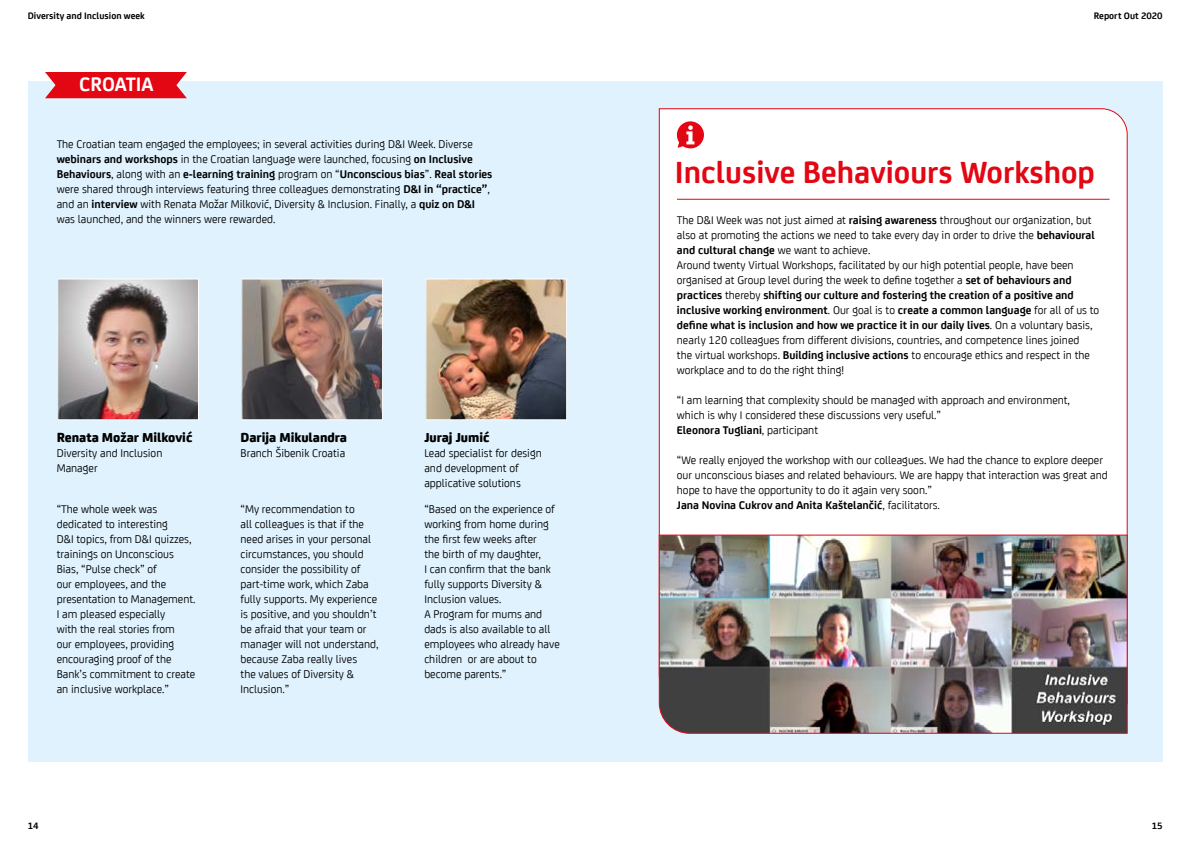
<style>
.page{position:relative;width:1191px;height:842px;background:#fff}
.page>*{position:absolute;margin:0;border:0;box-sizing:border-box;transform-origin:0 0}
.t1{font:700 33px "Uni Credit";color:#e30613}
.t2{font:700 21px "Uni Credit";color:#fff}
.t3{font:800 14px "Uni Credit";color:#000}
.t4{font:12px/15px "Uni Credit";color:#000}
.t5{font:700 10px "Uni Credit";color:#000}
.s1{font-weight:700}
</style>
<div class="page">
<div style="left:28px;top:81px;width:1134px;height:680px;background:#dff2fd"></div>
<svg style="left:45px;top:72px;width:142px;height:26px;background:#e31824"></svg>
<img style="left:59px;top:280px;width:138px;height:138px">
<div style="left:57px;top:278px;width:142px;height:142px;border:1px solid #fff"></div>
<img style="left:243px;top:280px;width:138px;height:138px">
<div style="left:241px;top:278px;width:142px;height:142px;border:1px solid #fff"></div>
<img style="left:427px;top:280px;width:138px;height:138px">
<div style="left:425px;top:278px;width:142px;height:142px;border:1px solid #fff"></div>
<div style="left:658px;top:108px;width:470px;height:426px;background:#fff"></div>
<hr style="left:677px;top:199px;width:432px;height:1px;background:#e30613">
<svg style="left:677px;top:121px;width:27px;height:27px"></svg>
<img style="left:658px;top:534px;width:470px;height:200px">
<p class="t5" style="left:28px;top:8px;width:118px">Diversity and Inclusion week</p>
<p class="t5" style="left:1093px;top:8px;width:70px">Report Out 2020</p>
<h2 class="t2" style="left:79px;top:69px;width:76px">CROATIA</h2>
<p class="t4" style="left:57px;top:136px;width:437px">The Croatian team engaged the employees; in several activities during D&amp;I Week. Diverse <span class="s1">webinars and workshops</span> in the Croatian language were launched, focusing <span class="s1">on Inclusive Behaviours</span>, along with an <span class="s1">e-learning training</span> program on “<span class="s1">Unconscious bias</span>”. <span class="s1">Real stories </span>were shared through interviews featuring three colleagues demonstrating <span class="s1">D&amp;I in “practice”</span>, and an <span class="s1">interview</span> with Renata Možar Milković, Diversity &amp; Inclusion. Finally, a <span class="s1">quiz on D&amp;I </span>was launched, and the winners were rewarded.</p>
<p class="t3" style="left:57px;top:426px;width:137px">Renata Možar Milković</p>
<p class="t4" style="left:57px;top:444px;width:107px">Diversity and Inclusion<br>Manager</p>
<p class="t3" style="left:240px;top:426px;width:108px">Darija Mikulandra</p>
<p class="t4" style="left:240px;top:444px;width:106px">Branch Šibenik Croatia</p>
<p class="t3" style="left:424px;top:426px;width:67px">Juraj Jumić</p>
<p class="t4" style="left:424px;top:444px;width:119px">Lead specialist for design and development of applicative solutions</p>
<p class="t4" style="left:57px;top:501px;width:140px">“The whole week was dedicated to interesting<br>D&amp;I topics, from D&amp;I quizzes, trainings on Unconscious<br>Bias, “Pulse check” of<br>our employees, and the presentation to Management.<br>I am pleased especially<br>with the real stories from<br>our employees, providing encouraging proof of the<br>Bank’s commitment to create an inclusive workplace.”</p>
<p class="t4" style="left:240px;top:501px;width:140px">“My recommendation to<br>all colleagues is that if the need arises in your personal circumstances, you should consider the possibility of part-time work, which Zaba fully supports. My experience is positive, and you shouldn’t be afraid that your team or manager will not understand, because Zaba really lives<br>the values of Diversity &amp;<br>Inclusion.”</p>
<p class="t4" style="left:424px;top:501px;width:137px">“Based on the experience of working from home during the first few weeks after<br>the birth of my daughter,<br>I can confirm that the bank fully supports Diversity &amp;<br>Inclusion values.<br>A Program for mums and dads is also available to all employees who already have children or are about to become parents.”</p>
<h1 class="t1" style="left:675px;top:147px;width:421px">Inclusive Behaviours Workshop</h1>
<p class="t4" style="left:677px;top:212px;width:424px">The D&amp;I Week was not just aimed at <span class="s1">raising awareness</span> throughout our organization, but also at promoting the actions we need to take every day in order to drive the <span class="s1">behavioural and cultural change</span> we want to achieve.<br>Around twenty Virtual Workshops, facilitated by our high potential people, have been organised at Group level during the week to define together a <span class="s1">set of behaviours and practices</span> thereby <span class="s1">shifting our culture and fostering the creation of a positive and inclusive working environment</span>. Our goal is to <span class="s1">create a common language</span> for all of us to <span class="s1">define what is inclusion and how we practice it in our daily lives</span>. On a voluntary basis, nearly 120 colleagues from different divisions, countries, and competence lines joined<br>the virtual workshops. <span class="s1">Building inclusive actions</span> to encourage ethics and respect in the workplace and to do the right thing!</p>
<p class="t4" style="left:677px;top:392px;width:394px">“I am learning that complexity should be managed with approach and environment, which is why I considered these discussions very useful.”<br><span class="s1">Eleonora Tugliani</span>, participant</p>
<p class="t4" style="left:677px;top:452px;width:432px">“We really enjoyed the workshop with our colleagues. We had the chance to explore deeper our unconscious biases and related behaviours. We are happy that interaction was great and hope to have the opportunity to do it again very soon.”<br><span class="s1">Jana Novina Cukrov and Anita Kaštelančić</span>, facilitators.</p>
<p class="t5" style="left:28px;top:818px;width:12px">14</p>
<p class="t5" style="left:1151px;top:818px;width:12px">15</p>
</div>
